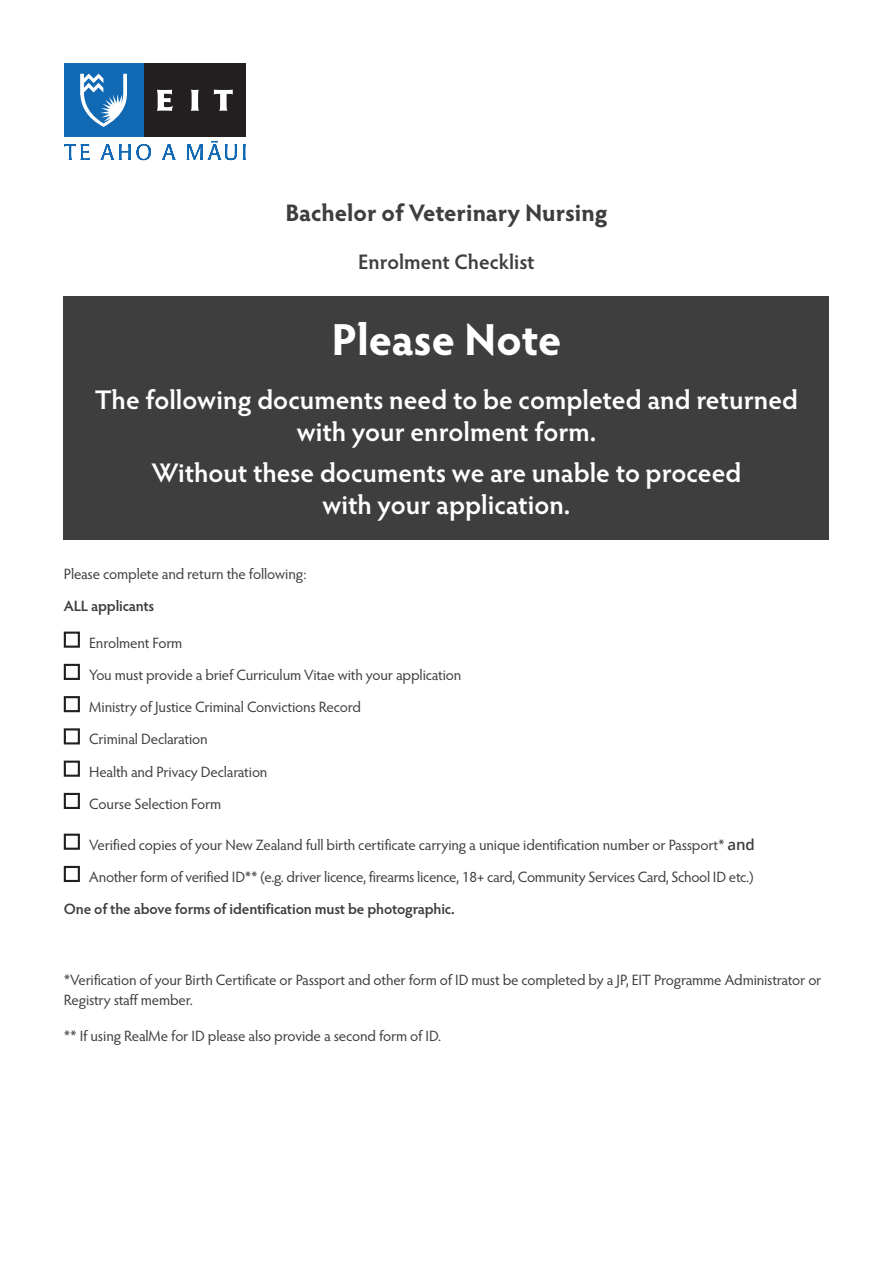
<style>
.page{position:relative;width:893px;height:1263px;background:#fff}
.page>*{position:absolute;margin:0;border:0;box-sizing:border-box;transform-origin:0 0}
.t1{font:700 45px "Hypatia Sans Pro";letter-spacing:-.005em;color:#fff}
.t2{font:600 27px/32.4px "Hypatia Sans Pro";color:#fff;text-align:center}
.t3{font:700 24px "Hypatia Sans Pro";color:#3e3e3f}
.t4{font:600 21px "Hypatia Sans Pro";color:#3e3e3f}
.t5{font:15px/32.2px "Hypatia Sans Pro";letter-spacing:-.015em;color:#3e3e3f}
.t6{font:600 15px "Hypatia Sans Pro";letter-spacing:-.01em;color:#3e3e3f}
.s1{font-family:"Open Sans";font-weight:600}
</style>
<div class="page">
<div style="left:143px;top:64px;width:103px;height:73px;background:#231f20"></div>
<div style="left:64px;top:64px;width:79px;height:73px;background:#1168b3"></div>
<svg style="left:157px;top:90px;width:76px;height:21px"></svg>
<svg style="left:80px;top:74px;width:47px;height:53px"></svg>
<svg style="left:64px;top:141px;width:182px;height:19px"></svg>
<div style="left:64px;top:296px;width:765px;height:244px;background:#3e3e3f"></div>
<div style="left:64px;top:631px;width:16px;height:17px;border:2px solid #231f20"></div>
<div style="left:64px;top:664px;width:16px;height:16px;border:2px solid #231f20"></div>
<div style="left:64px;top:696px;width:16px;height:16px;border:2px solid #231f20"></div>
<div style="left:64px;top:728px;width:16px;height:16px;border:2px solid #231f20"></div>
<div style="left:64px;top:761px;width:16px;height:16px;border:2px solid #231f20"></div>
<div style="left:64px;top:793px;width:16px;height:16px;border:2px solid #231f20"></div>
<div style="left:64px;top:834px;width:16px;height:16px;border:2px solid #231f20"></div>
<div style="left:64px;top:866px;width:16px;height:16px;border:2px solid #231f20"></div>
<h3 class="t3" style="left:285px;top:196px;width:323px">Bachelor of Veterinary Nursing</h3>
<h3 class="t4" style="left:358px;top:247px;width:178px">Enrolment Checklist</h3>
<h1 class="t1" style="left:331px;top:308px;width:231px">Please Note</h1>
<h2 class="t2" style="left:95px;top:382px;width:705px">The following documents need to be completed and returned with your enrolment form.</h2>
<h2 class="t2" style="left:151px;top:455px;width:592px">Without these documents we are unable to proceed with your application.</h2>
<p class="t5" style="left:64px;top:557px;width:244px">Please complete and return the following:</p>
<p class="t6" style="left:64px;top:596px;width:92px">ALL applicants</p>
<p class="t5" style="left:89px;top:626px;width:374px">Enrolment Form<br>You must provide a brief Curriculum Vitae with your application Ministry of Justice Criminal Convictions Record<br>Criminal Declaration<br>Health and Privacy Declaration<br>Course Selection Form</p>
<p class="t5" style="left:89px;top:828px;width:667px">Verified copies of your New Zealand full birth certificate carrying a unique identification number or Passport* <span class="s1">and<br></span>Another form of verified ID** (e.g. driver licence, firearms licence, 18+ card, Community Services Card, School ID etc.)</p>
<p class="t6" style="left:64px;top:899px;width:393px">One of the above forms of identification must be photographic.</p>
<p class="t5" style="left:64px;top:970px;width:759px;line-height:19.5px">*Verification of your Birth Certificate or Passport and other form of ID must be completed by a JP, EIT Programme Administrator or<br>Registry staff member.</p>
<p class="t5" style="left:64px;top:1019px;width:379px">** If using RealMe for ID please also provide a second form of ID.</p>
</div>
